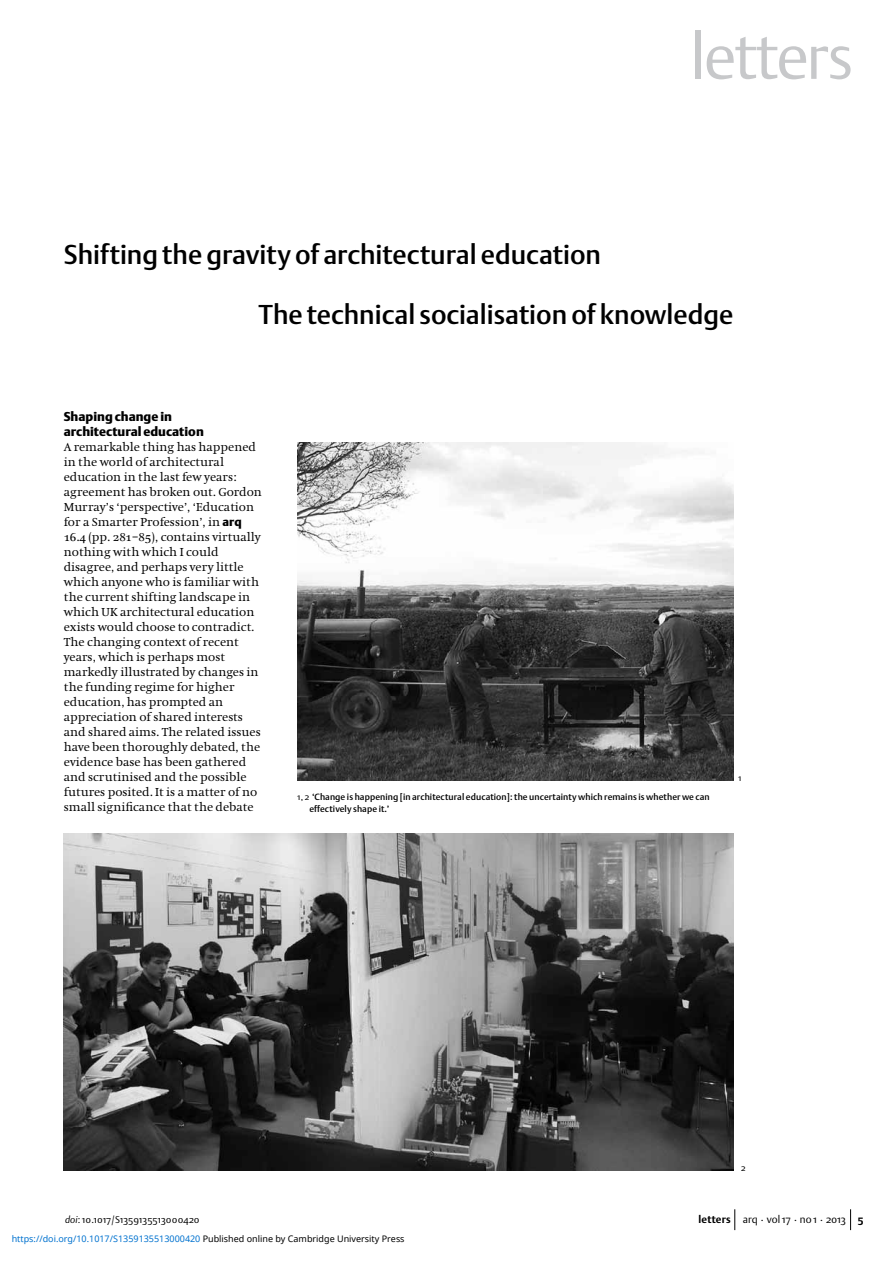
<style>
.page{position:relative;width:893px;height:1263px;background:#fff}
.page>*{position:absolute;margin:0;border:0;box-sizing:border-box;transform-origin:0 0}
.t1{font:63px "DTL Argo ST Light";letter-spacing:-.03em;color:#c7c8ca}
.t2{font:27px "DTL Argo ST Medium";color:#000}
.t3{font:12.75px/15.8px "DTL Argo ST Black";color:#000}
.t4{font:12px/15px "Hollander";color:#000}
.t5{font:10.5px "DTL Argo ST Light";letter-spacing:.005em;color:#000}
.t6{font:9.75px "DTL Argo ST Light";letter-spacing:.015em;color:#000}
.t7{font:9px/12px "DTL Argo ST Medium";letter-spacing:.01em;color:#000}
.t8{font:9px "Noto Sans";color:#0172cf}
.t9{font:9px "DTL Argo ST Light";color:#000}
.s1{font-family:"DTL Argo ST Black"}
.s2{font-family:"Hollander SC"}
.s3{font-family:"DTL Argo ST Light"}
.s4{font-family:"DTL Argo T Light";font-style:italic}
.s5{color:#000}
.s6{font-family:"DTL Argo ST";font-weight:700}
</style>
<div class="page">
<svg style="left:734px;top:1209px;width:1px;height:21px"></svg>
<svg style="left:850px;top:1209px;width:1px;height:21px"></svg>
<img style="left:298px;top:443px;width:435px;height:337px">
<img style="left:64px;top:833px;width:669px;height:338px">
<h1 class="t1" style="left:690px;top:19px;width:164px">letters</h1>
<h2 class="t2" style="left:64px;top:238px;width:539px">Shifting the gravity of architectural education</h2>
<h2 class="t2" style="left:258px;top:298px;width:477px">The technical socialisation of knowledge</h2>
<p class="t3" style="left:64px;top:408px;width:142px">Shaping change in architectural education</p>
<p class="t4" style="left:64px;top:440px;width:200px">A remarkable thing has happened in the world of architectural education in the last few years: agreement has broken out. Gordon<br>Murray’s ‘perspective’, ‘Education for a Smarter Profession’, in <span class="s1">arq<br></span><span class="s2">16</span>.<span class="s2">4</span> (pp. <span class="s2">281</span>–<span class="s2">85</span>), contains virtually nothing with which I could disagree, and perhaps very little which anyone who is familiar with the current shifting landscape in which UK architectural education exists would choose to contradict.<br>The changing context of recent years, which is perhaps most markedly illustrated by changes in the funding regime for higher education, has prompted an appreciation of shared interests and shared aims. The related issues have been thoroughly debated, the evidence base has been gathered and scrutinised and the possible futures posited. It is a matter of no small significance that the debate</p>
<p class="t7" style="left:309px;top:790px;width:402px;text-indent:-12px"><span class="s3">1, 2</span> ‘Change is happening [in architectural education]: the uncertainty which remains is whether we can effectively shape it.’</p>
<p class="t9" style="left:739px;top:772px;width:5px">1</p>
<p class="t9" style="left:741px;top:1162px;width:6px">2</p>
<p class="t6" style="left:65px;top:1213px;width:136px"><span class="s4">doi</span>: 10.1017/S1359135513000420</p>
<p class="t8" style="left:12px;top:1232px;width:394px">https://doi.org/10.1017/S1359135513000420 <span class="s5">Published online by Cambridge University Press</span></p>
<p class="t5" style="left:698px;top:1213px;width:166px"><span class="s6">letters</span> arq . vol 17 . no 1 . 2013 <span class="s6">5</span></p>
</div>
